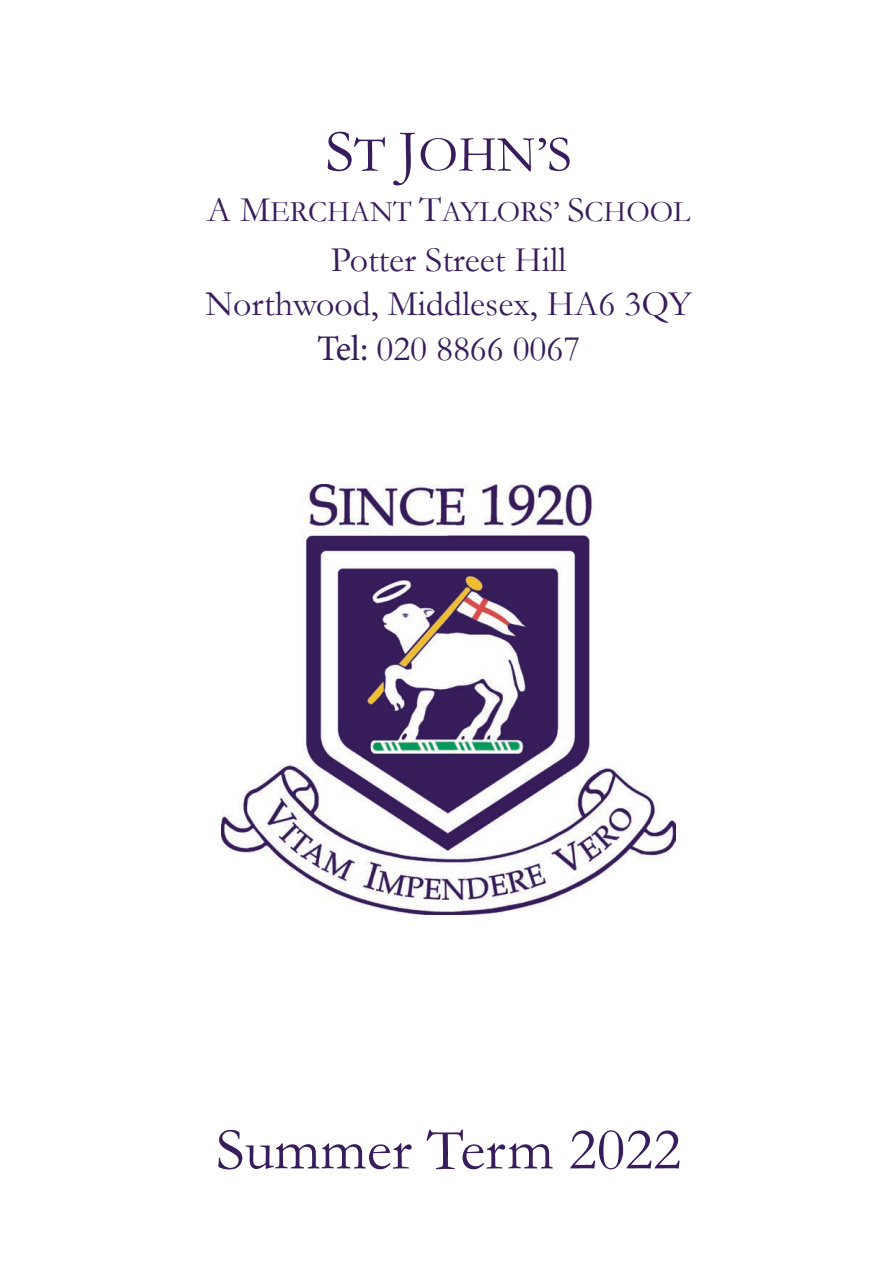
<style>
.page{position:relative;width:876px;height:1276px;background:#fff}
.page>*{position:absolute;margin:0;border:0;box-sizing:border-box;transform-origin:0 0}
.t1{font:60px "Garamond";color:#371d5b}
.t2{font:51px "Garamond";color:#371d5b}
.t3{font:36px/44.1px "Garamond";color:#371d5b;text-align:center}
.t4{font:30px "Garamond";color:#371d5b}
.s1{font-size:60px}
.s2{font-size:36px}
.s3{font-family:"Minion Pro"}
</style>
<div class="page">
<img style="left:222px;top:484px;width:453px;height:430px">
<h2 class="t2" style="left:325px;top:124px;width:248px"><span class="s1">S</span>T <span class="s1">J</span>OHN’S</h2>
<p class="t4" style="left:207px;top:193px;width:485px"><span class="s2">A M</span>ERCHANT <span class="s2">T</span>AYLORS’ <span class="s2">S</span>CHOOL</p>
<p class="t3" style="left:205px;top:237px;width:488px">Potter Street Hill<br>Northwood, Middlesex, HA6 3QY<br><span class="s3">Tel:</span> 020 8866 0067</p>
<h1 class="t1" style="left:216px;top:1113px;width:467px">Summer Term 2022</h1>
</div>
